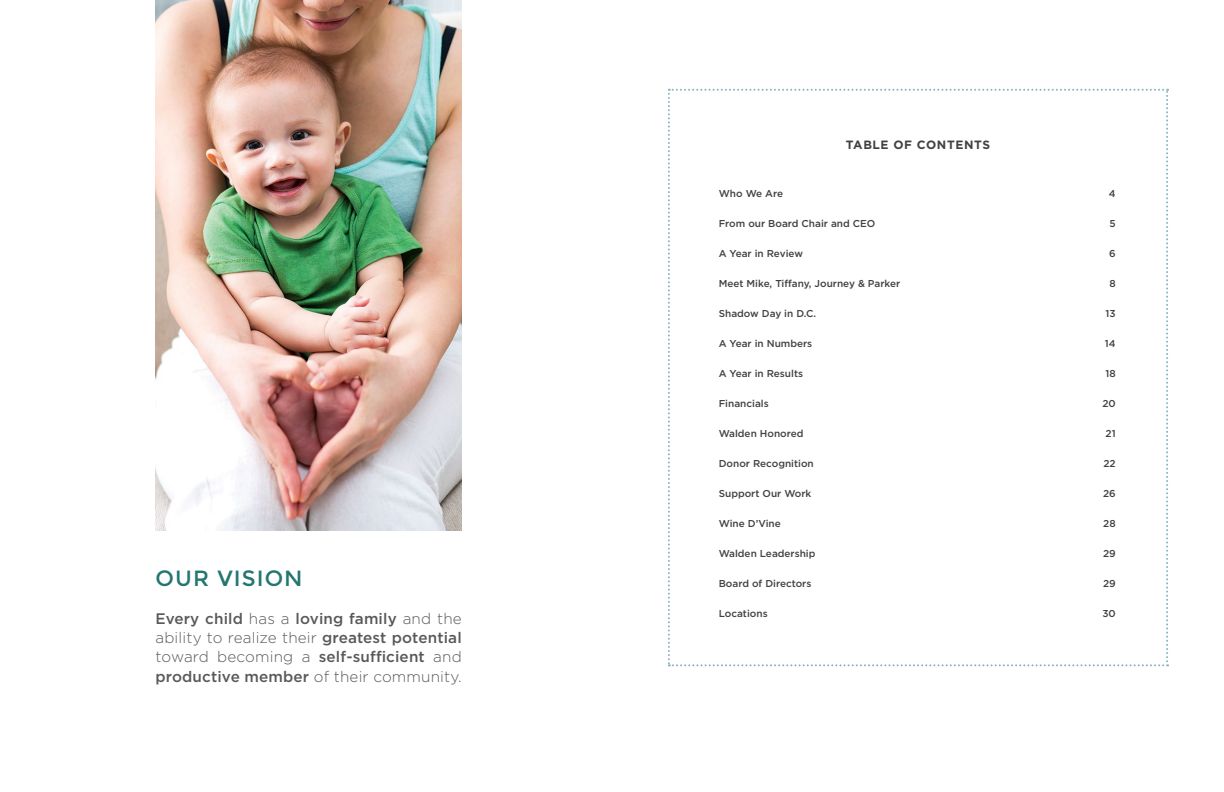
<style>
.page{position:relative;width:1224px;height:792px;background:#fff}
.page>*{position:absolute;margin:0;border:0;box-sizing:border-box;transform-origin:0 0}
.t1{font:22px "Montserrat";letter-spacing:.05em;color:#247671}
.t2{font:500 15.2px/19px "Gotham";letter-spacing:.01em;color:#58595b;text-align:justify}
.t3{font:700 12px "Gotham";letter-spacing:.05em;color:#414042}
.t4{font:500 10px "Gotham";color:#414042}
.s1{font-weight:300}
</style>
<div class="page">
<svg style="left:668px;top:89px;width:500px;height:577px"></svg>
<img style="left:156px;top:0;width:306px;height:531px">
<h1 class="t1" style="left:156px;top:566px;width:149px">OUR VISION</h1>
<h2 class="t2" style="left:156px;top:609px;width:308px">Every child <span class="s1">has a</span> loving family <span class="s1">and the ability to realize their</span> greatest potential <span class="s1">toward becoming a</span> self-sufficient <span class="s1">and </span>productive member <span class="s1">of their community.</span></h2>
<p class="t3" style="left:846px;top:138px;width:146px">TABLE OF CONTENTS</p>
<p class="t4" style="left:719px;top:188px;width:66px">Who We Are</p>
<p class="t4" style="left:1109px;top:188px;width:8px">4</p>
<p class="t4" style="left:719px;top:218px;width:158px">From our Board Chair and CEO</p>
<p class="t4" style="left:1110px;top:218px;width:8px">5</p>
<p class="t4" style="left:719px;top:248px;width:86px">A Year in Review</p>
<p class="t4" style="left:1109px;top:248px;width:8px">6</p>
<p class="t4" style="left:719px;top:278px;width:183px">Meet Mike, Tiffany, Journey &amp; Parker</p>
<p class="t4" style="left:1109px;top:278px;width:8px">8</p>
<p class="t4" style="left:719px;top:308px;width:99px">Shadow Day in D.C.</p>
<p class="t4" style="left:1106px;top:308px;width:12px">13</p>
<p class="t4" style="left:719px;top:338px;width:95px">A Year in Numbers</p>
<p class="t4" style="left:1105px;top:338px;width:12px">14</p>
<p class="t4" style="left:719px;top:368px;width:86px">A Year in Results</p>
<p class="t4" style="left:1105px;top:368px;width:12px">18</p>
<p class="t4" style="left:719px;top:398px;width:51px">Financials</p>
<p class="t4" style="left:1102px;top:398px;width:15px">20</p>
<p class="t4" style="left:719px;top:428px;width:86px">Walden Honored</p>
<p class="t4" style="left:1106px;top:428px;width:12px">21</p>
<p class="t4" style="left:719px;top:458px;width:97px">Donor Recognition</p>
<p class="t4" style="left:1103px;top:458px;width:14px">22</p>
<p class="t4" style="left:719px;top:488px;width:94px">Support Our Work</p>
<p class="t4" style="left:1103px;top:488px;width:14px">26</p>
<p class="t4" style="left:719px;top:518px;width:64px">Wine D’Vine</p>
<p class="t4" style="left:1103px;top:518px;width:14px">28</p>
<p class="t4" style="left:719px;top:548px;width:98px">Walden Leadership</p>
<p class="t4" style="left:1103px;top:548px;width:14px">29</p>
<p class="t4" style="left:719px;top:578px;width:94px">Board of Directors</p>
<p class="t4" style="left:1103px;top:578px;width:14px">29</p>
<p class="t4" style="left:719px;top:608px;width:50px">Locations</p>
<p class="t4" style="left:1102px;top:608px;width:15px">30</p>
</div>
